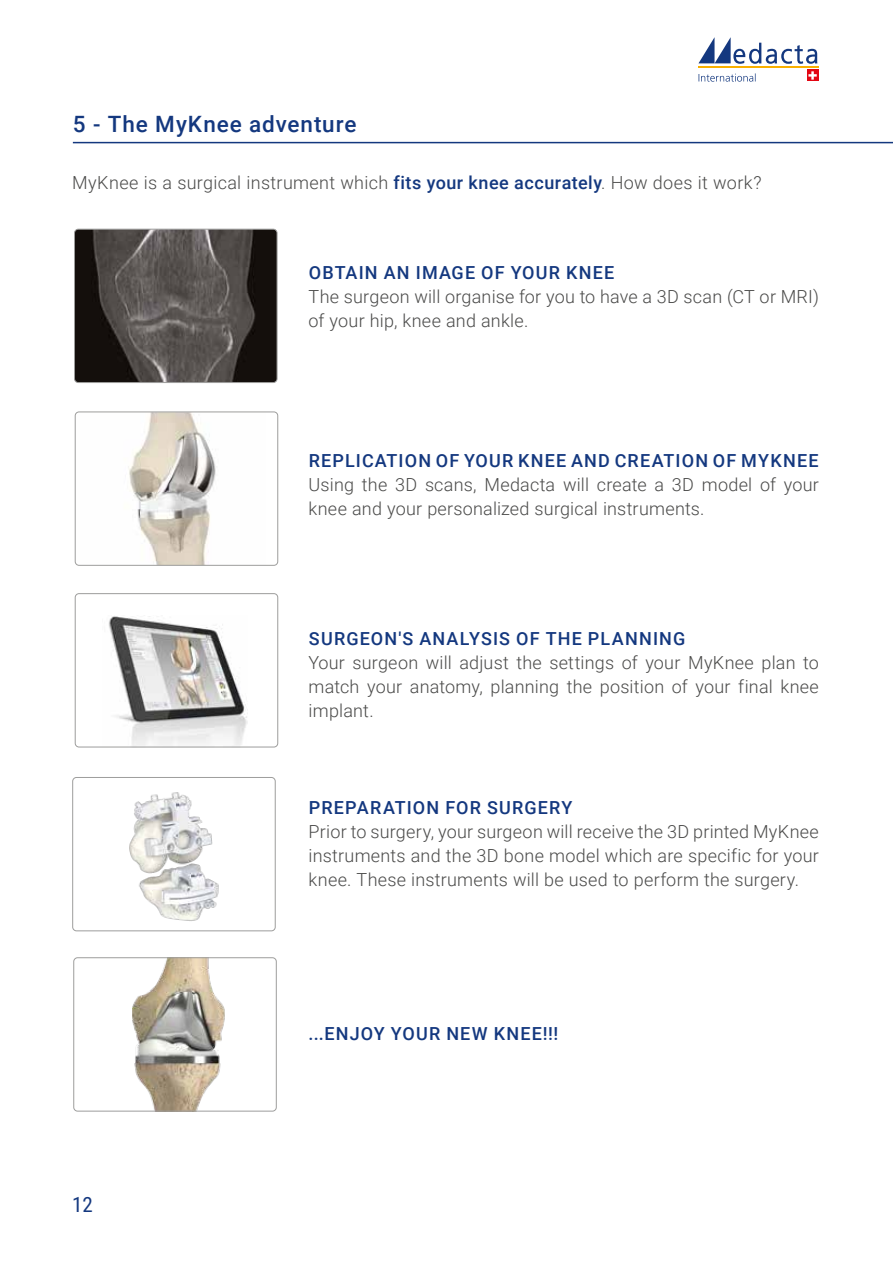
<style>
.page{position:relative;width:893px;height:1263px;background:#fff}
.page>*{position:absolute;margin:0;border:0;box-sizing:border-box;transform-origin:0 0}
.t1{font:500 22.5px "Roboto";letter-spacing:.04em;color:#14387f}
.t2{font:21px "Roboto Condensed";color:#14387f}
.t3{font:300 18px/24px "Roboto";letter-spacing:.01em;color:#4a4a49}
.t4{font:500 18px "Roboto";letter-spacing:.065em;color:#14387f}
.s1{font-weight:500;color:#14387f}
</style>
<div class="page">
<div style="left:72px;top:777px;width:204px;height:154px;border:1px solid #9d9d9c;border-radius:4px"></div>
<img style="left:75px;top:412px;width:141px;height:153px">
<div style="left:75px;top:412px;width:203px;height:154px;border:1px solid #9d9d9c;border-radius:4px"></div>
<img style="left:75px;top:229px;width:202px;height:154px">
<div style="left:74px;top:229px;width:203px;height:154px;border:1px solid #9d9d9c;border-radius:4px"></div>
<hr style="left:698px;top:66px;width:120px;height:2px;background:#f9b000">
<svg style="left:698px;top:37px;width:119px;height:27px"></svg>
<div style="left:807px;top:70px;width:12px;height:11px;background:#e30613"></div>
<svg style="left:808px;top:71px;width:9px;height:9px"></svg>
<svg style="left:699px;top:73px;width:57px;height:9px"></svg>
<hr style="left:73px;top:142px;width:820px;height:1px;background:#14387f">
<img style="left:108px;top:616px;width:140px;height:129px">
<div style="left:75px;top:593px;width:203px;height:154px;border:1px solid #9d9d9c;border-radius:4px"></div>
<img style="left:129px;top:792px;width:90px;height:129px">
<img style="left:132px;top:959px;width:93px;height:150px">
<div style="left:73px;top:957px;width:204px;height:154px;border:1px solid #9d9d9c;border-radius:4px"></div>
<p class="t1" style="left:73px;top:108px;width:285px">5 - The MyKnee adventure</p>
<p class="t3" style="left:72px;top:170px;width:691px">MyKnee is a surgical instrument which <span class="s1">fits your knee accurately</span>. How does it work?</p>
<p class="t4" style="left:309px;top:260px;width:307px">OBTAIN AN IMAGE OF YOUR KNEE</p>
<p class="t3" style="left:309px;top:284px;width:512px">The surgeon will organise for you to have a 3D scan (CT or MRI) of your hip, knee and ankle.</p>
<p class="t4" style="left:309px;top:448px;width:511px">REPLICATION OF YOUR KNEE AND CREATION OF MYKNEE</p>
<p class="t3" style="left:309px;top:472px;width:512px">Using the 3D scans, Medacta will create a 3D model of your knee and your personalized surgical instruments.</p>
<p class="t4" style="left:309px;top:626px;width:378px">SURGEON'S ANALYSIS OF THE PLANNING</p>
<p class="t3" style="left:309px;top:649px;width:512px;text-align:justify">Your surgeon will adjust the settings of your MyKnee plan to match your anatomy, planning the position of your final knee implant.</p>
<p class="t4" style="left:309px;top:795px;width:265px">PREPARATION FOR SURGERY</p>
<p class="t3" style="left:309px;top:819px;width:512px;text-align:justify">Prior to surgery, your surgeon will receive the 3D printed MyKnee instruments and the 3D bone model which are specific for your knee. These instruments will be used to perform the surgery.</p>
<p class="t2" style="left:72px;top:1190px;width:22px">12</p>
<p class="t4" style="left:309px;top:1021px;width:251px">...ENJOY YOUR NEW KNEE!!!</p>
</div>
